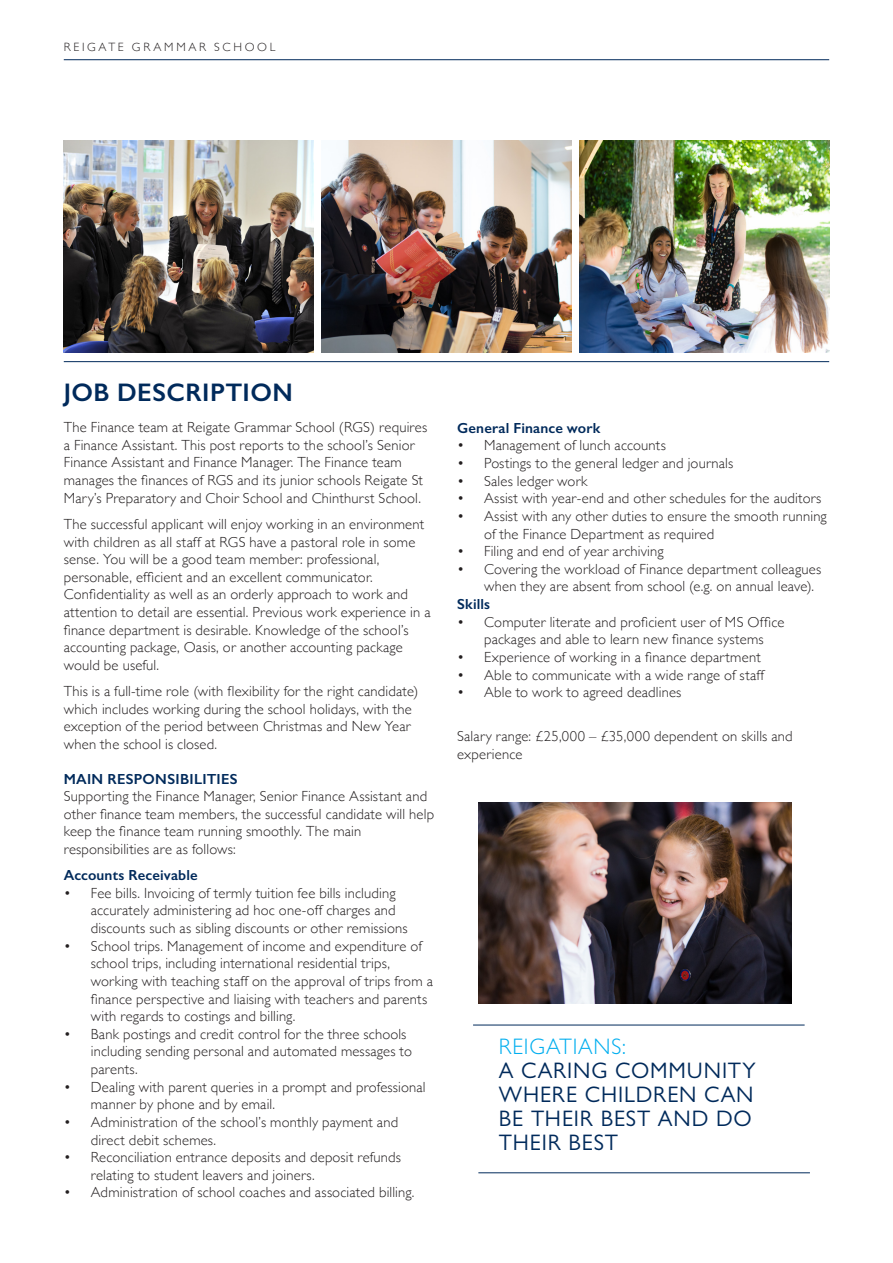
<style>
.page{position:relative;width:893px;height:1263px;background:#fff}
.page>*{position:absolute;margin:0;border:0;box-sizing:border-box;transform-origin:0 0}
.Page_Heading{font:600 25.5px "Gill Sans";letter-spacing:.015em;color:#002a5b}
.t1{font:22.5px/24px "Gill Sans Nova";letter-spacing:.04em;color:#002a5b}
.t2{font:300 22.5px "Gill Sans Nova";letter-spacing:.035em;color:#00aeef}
.Body_text{font:300 14.7px/17.7px "Gill Sans";letter-spacing:.01em;color:#231f20}
.Subheading_2_LC{font:600 14.7px "Gill Sans";letter-spacing:.01em;color:#002a5b}
.Subheading{font:600 14.7px "Gill Sans";letter-spacing:.02em;color:#002a5b}
.t3{font:300 12px "Gill Sans";letter-spacing:.225em;color:#231f20}
</style>
<div class="page">
<hr style="left:64px;top:361px;width:765px;height:1px;background:#002a5b">
<hr style="left:64px;top:59px;width:765px;height:1px;background:#002a5b">
<img style="left:64px;top:140px;width:249px;height:213px">
<img style="left:580px;top:140px;width:249px;height:213px">
<img style="left:322px;top:140px;width:249px;height:213px">
<img style="left:478px;top:803px;width:313px;height:201px">
<hr style="left:473px;top:1025px;width:332px;height:1px;background:#002a5b">
<hr style="left:478px;top:1172px;width:332px;height:1px;background:#002a5b">
<p class="t3" style="left:64px;top:38px;width:213px">REIGATE GRAMMAR SCHOOL</p>
<p class="Page_Heading" style="left:64px;top:377px;width:231px">JOB DESCRIPTION</p>
<p class="Body_text" style="left:64px;top:418px;width:365px">The Finance team at Reigate Grammar School (RGS) requires a Finance Assistant. This post reports to the school’s Senior Finance Assistant and Finance Manager. The Finance team manages the finances of RGS and its junior schools Reigate St Mary’s Preparatory and Choir School and Chinthurst School.</p>
<p class="Body_text" style="left:64px;top:514px;width:368px">The successful applicant will enjoy working in an environment with children as all staff at RGS have a pastoral role in some sense. You will be a good team member: professional, personable, efficient and an excellent communicator.<br>Confidentiality as well as an orderly approach to work and attention to detail are essential. Previous work experience in a finance department is desirable. Knowledge of the school’s accounting package, Oasis, or another accounting package would be useful.</p>
<p class="Body_text" style="left:64px;top:682px;width:356px">This is a full-time role (with flexibility for the right candidate) which includes working during the school holidays, with the exception of the period between Christmas and New Year when the school is closed.</p>
<p class="Subheading" style="left:64px;top:770px;width:175px">MAIN RESPONSIBILITIES</p>
<p class="Body_text" style="left:64px;top:787px;width:372px">Supporting the Finance Manager, Senior Finance Assistant and other finance team members, the successful candidate will help keep the finance team running smoothly. The main responsibilities are as follows:</p>
<p class="Subheading_2_LC" style="left:64px;top:866px;width:135px">Accounts Receivable</p>
<p class="Body_text" style="left:91px;top:883px;width:318px;text-indent:-27px">• Fee bills. Invoicing of termly tuition fee bills including accurately administering ad hoc one-off charges and discounts such as sibling discounts or other remissions</p>
<p class="Body_text" style="left:91px;top:936px;width:344px;text-indent:-27px">• School trips. Management of income and expenditure of school trips, including international residential trips, working with teaching staff on the approval of trips from a finance perspective and liaising with teachers and parents with regards to costings and billing.</p>
<p class="Body_text" style="left:91px;top:1024px;width:323px;text-indent:-27px">• Bank postings and credit control for the three schools including sending personal and automated messages to parents.</p>
<p class="Body_text" style="left:91px;top:1077px;width:336px;text-indent:-27px">• Dealing with parent queries in a prompt and professional manner by phone and by email.</p>
<p class="Body_text" style="left:91px;top:1112px;width:309px;text-indent:-27px">• Administration of the school’s monthly payment and direct debit schemes.</p>
<p class="Body_text" style="left:91px;top:1148px;width:312px;text-indent:-27px">• Reconciliation entrance deposits and deposit refunds relating to student leavers and joiners.</p>
<p class="Body_text" style="left:64px;top:1183px;width:352px">• Administration of school coaches and associated billing.</p>
<p class="Subheading_2_LC" style="left:457px;top:419px;width:145px">General Finance work</p>
<p class="Body_text" style="left:457px;top:436px;width:210px">• Management of lunch accounts</p>
<p class="Body_text" style="left:457px;top:454px;width:278px">• Postings to the general ledger and journals</p>
<p class="Body_text" style="left:457px;top:471px;width:132px">• Sales ledger work</p>
<p class="Body_text" style="left:457px;top:489px;width:366px">• Assist with year-end and other schedules for the auditors</p>
<p class="Body_text" style="left:484px;top:506px;width:344px;text-indent:-27px">• Assist with any other duties to ensure the smooth running of the Finance Department as required</p>
<p class="Body_text" style="left:457px;top:542px;width:208px">• Filing and end of year archiving</p>
<p class="Body_text" style="left:484px;top:559px;width:339px;text-indent:-27px">• Covering the workload of Finance department colleagues when they are absent from school (e.g. on annual leave).</p>
<p class="Subheading_2_LC" style="left:457px;top:595px;width:35px">Skills</p>
<p class="Body_text" style="left:457px;top:612px;width:329px;text-align:center">• Computer literate and proficient user of MS Office packages and able to learn new finance systems</p>
<p class="Body_text" style="left:457px;top:647px;width:305px">• Experience of working in a finance department</p>
<p class="Body_text" style="left:457px;top:665px;width:308px">• Able to communicate with a wide range of staff</p>
<p class="Body_text" style="left:457px;top:683px;width:226px">• Able to work to agreed deadlines</p>
<p class="Body_text" style="left:457px;top:726px;width:337px">Salary range: £25,000 – £35,000 dependent on skills and experience</p>
<p class="t2" style="left:499px;top:1032px;width:129px">REIGATIANS:</p>
<p class="t1" style="left:499px;top:1058px;width:258px">A CARING COMMUNITY<br>WHERE CHILDREN CAN<br>BE THEIR BEST AND DO<br>THEIR BEST</p>
</div>
